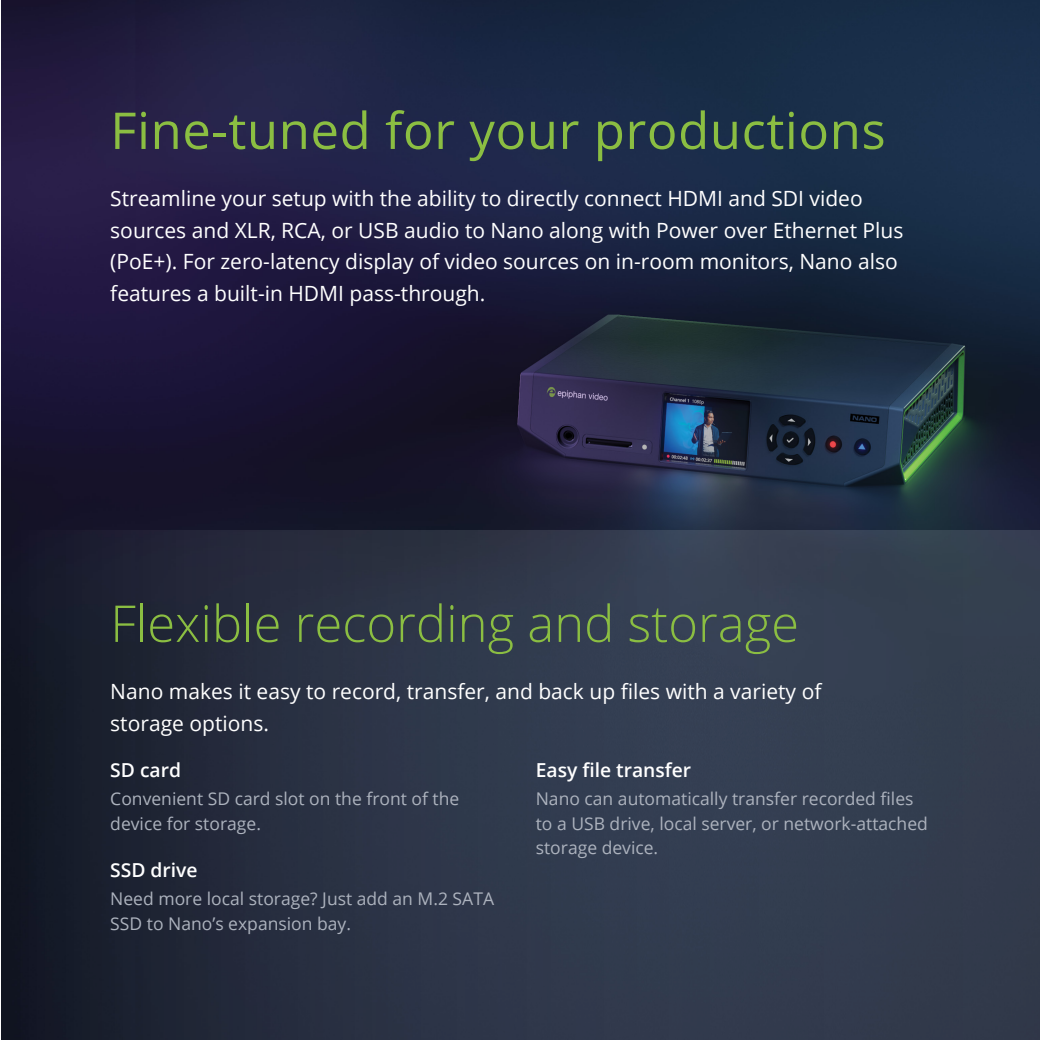
<style>
.page{position:relative;width:1040px;height:1040px;background:#fff}
.page>*{position:absolute;margin:0;border:0;box-sizing:border-box;transform-origin:0 0}
.t1{font:50.75px "Open Sans";letter-spacing:.01em;color:#8bbe42}
.t2{font:300 50.75px "Open Sans";color:#8bbe42}
.t3{font:21px/31.5px "Open Sans";color:#fff}
.t4{font:600 19.25px "Open Sans";color:#fff}
.t5{font:17.5px/24.5px "Open Sans";color:#adb3be}
</style>
<div class="page">
<img style="left:1px;top:1px;width:1039px;height:1039px">
<svg style="left:1px;top:530px;width:1039px;height:509px;background:#2b3345"></svg>
<h1 class="t1" style="left:110px;top:96px;width:777px">Fine-tuned for your productions</h1>
<p class="t3" style="left:110px;top:182px;width:794px">Streamline your setup with the ability to directly connect HDMI and SDI video sources and XLR, RCA, or USB audio to Nano along with Power over Ethernet Plus (PoE+). For zero-latency display of video sources on in-room monitors, Nano also features a built-in HDMI pass-through.</p>
<h1 class="t2" style="left:110px;top:588px;width:690px">Flexible recording and storage</h1>
<p class="t3" style="left:110px;top:675px;width:712px">Nano makes it easy to record, transfer, and back up files with a variety of storage options.</p>
<p class="t4" style="left:110px;top:756px;width:72px">SD card</p>
<p class="t5" style="left:110px;top:786px;width:350px">Convenient SD card slot on the front of the device for storage.</p>
<p class="t4" style="left:110px;top:857px;width:89px">SSD drive</p>
<p class="t5" style="left:110px;top:886px;width:385px">Need more local storage? Just add an M.2 SATA<br>SSD to Nano’s expansion bay.</p>
<p class="t4" style="left:536px;top:756px;width:157px">Easy file transfer</p>
<p class="t5" style="left:536px;top:786px;width:394px">Nano can automatically transfer recorded files to a USB drive, local server, or network-attached storage device.</p>
</div>
